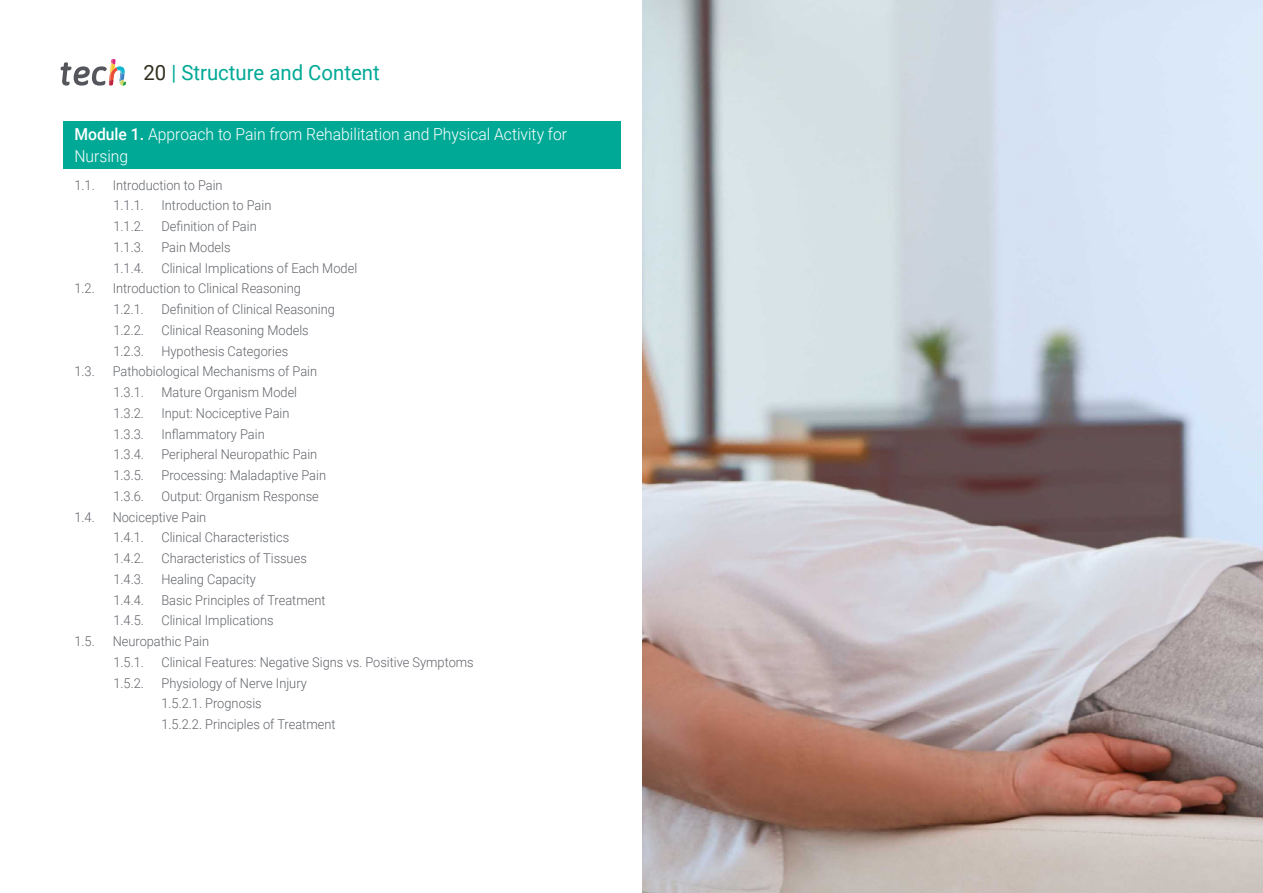
<style>
.page{position:relative;width:1263px;height:893px;background:#fff}
.page>*{position:absolute;margin:0;border:0;box-sizing:border-box;transform-origin:0 0}
.t1{font:21px "Roboto";color:#00a996}
.t2{font:300 16.5px/22.5px "Roboto";color:#fff;scale:.95 1}
.t3{font:300 13.5px/20.7px "Roboto";color:#61646a;scale:.95 1}
.s1{color:#312e20}
.s2{font-weight:500}
</style>
<div class="page">
<div style="left:63px;top:121px;width:558px;height:48px;background:#00a996"></div>
<img style="left:642px;top:0;width:621px;height:893px">
<svg style="left:61px;top:59px;width:65px;height:27px"></svg>
<h1 class="t1" style="left:144px;top:57px;width:238px"><span class="s1">20</span> | Structure and Content</h1>
<p class="t2" style="left:74px;top:122px;width:520px"><span class="s2">Module 1.</span> Approach to Pain from Rehabilitation and Physical Activity for<br>Nursing</p>
<p class="t3" style="left:74px;top:174px;width:23px">1.1.</p>
<p class="t3" style="left:113px;top:174px;width:117px">Introduction to Pain<br>1.1.1.</p>
<p class="t3" style="left:161px;top:195px;width:117px">Introduction to Pain</p>
<p class="t3" style="left:113px;top:215px;width:34px">1.1.2.</p>
<p class="t3" style="left:161px;top:215px;width:102px">Definition of Pain</p>
<p class="t3" style="left:113px;top:236px;width:34px">1.1.3.</p>
<p class="t3" style="left:161px;top:236px;width:74px">Pain Models</p>
<p class="t3" style="left:113px;top:257px;width:34px">1.1.4.</p>
<p class="t3" style="left:161px;top:257px;width:208px">Clinical Implications of Each Model</p>
<p class="t3" style="left:74px;top:278px;width:23px">1.2.</p>
<p class="t3" style="left:113px;top:278px;width:200px">Introduction to Clinical Reasoning<br>1.2.1.</p>
<p class="t3" style="left:161px;top:298px;width:184px">Definition of Clinical Reasoning</p>
<p class="t3" style="left:113px;top:319px;width:34px">1.2.2.</p>
<p class="t3" style="left:161px;top:319px;width:157px">Clinical Reasoning Models</p>
<p class="t3" style="left:113px;top:340px;width:34px">1.2.3.</p>
<p class="t3" style="left:161px;top:340px;width:135px">Hypothesis Categories</p>
<p class="t3" style="left:74px;top:361px;width:23px">1.3.</p>
<p class="t3" style="left:113px;top:361px;width:217px">Pathobiological Mechanisms of Pain<br>1.3.1.</p>
<p class="t3" style="left:161px;top:381px;width:144px">Mature Organism Model</p>
<p class="t3" style="left:113px;top:402px;width:34px">1.3.2.</p>
<p class="t3" style="left:161px;top:402px;width:136px">Input: Nociceptive Pain</p>
<p class="t3" style="left:113px;top:423px;width:34px">1.3.3.</p>
<p class="t3" style="left:161px;top:423px;width:110px">Inflammatory Pain</p>
<p class="t3" style="left:113px;top:444px;width:34px">1.3.4.</p>
<p class="t3" style="left:161px;top:444px;width:166px">Peripheral Neuropathic Pain</p>
<p class="t3" style="left:113px;top:464px;width:34px">1.3.5.</p>
<p class="t3" style="left:161px;top:464px;width:175px">Processing: Maladaptive Pain</p>
<p class="t3" style="left:113px;top:485px;width:34px">1.3.6.</p>
<p class="t3" style="left:161px;top:485px;width:167px">Output: Organism Response</p>
<p class="t3" style="left:74px;top:506px;width:23px">1.4.</p>
<p class="t3" style="left:113px;top:506px;width:100px">Nociceptive Pain<br>1.4.1.</p>
<p class="t3" style="left:161px;top:527px;width:136px">Clinical Characteristics</p>
<p class="t3" style="left:113px;top:547px;width:34px">1.4.2.</p>
<p class="t3" style="left:161px;top:547px;width:155px">Characteristics of Tissues</p>
<p class="t3" style="left:113px;top:568px;width:34px">1.4.3.</p>
<p class="t3" style="left:161px;top:568px;width:101px">Healing Capacity</p>
<p class="t3" style="left:113px;top:589px;width:34px">1.4.4.</p>
<p class="t3" style="left:161px;top:589px;width:174px">Basic Principles of Treatment</p>
<p class="t3" style="left:113px;top:610px;width:34px">1.4.5.</p>
<p class="t3" style="left:161px;top:610px;width:120px">Clinical Implications</p>
<p class="t3" style="left:74px;top:630px;width:23px">1.5.</p>
<p class="t3" style="left:113px;top:630px;width:103px">Neuropathic Pain<br>1.5.1.</p>
<p class="t3" style="left:161px;top:651px;width:330px">Clinical Features: Negative Signs vs. Positive Symptoms</p>
<p class="t3" style="left:113px;top:672px;width:34px">1.5.2.</p>
<p class="t3" style="left:161px;top:672px;width:185px">Physiology of Nerve Injury<br>1.5.2.1. Prognosis<br>1.5.2.2. Principles of Treatment</p>
</div>
